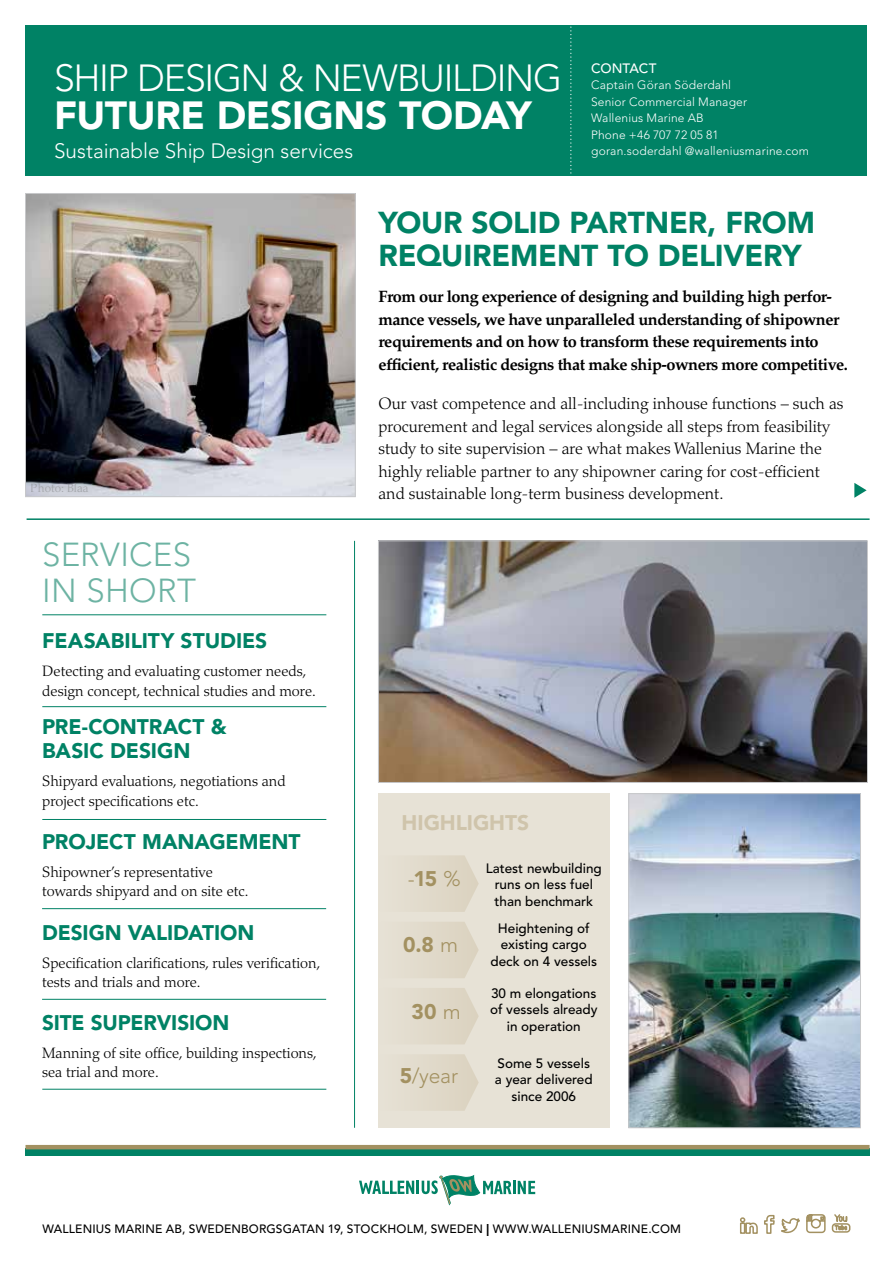
<style>
.page{position:relative;width:893px;height:1263px;background:#fff}
.page>*{position:absolute;margin:0;border:0;box-sizing:border-box;transform-origin:0 0}
.t1{font:900 39px "Avenir LT Std";letter-spacing:-.01em;color:#fff}
.t2{font:300 37.5px "Avenir LT Std";letter-spacing:-.035em;color:#fff}
.t3{font:300 33px/36px "Avenir LT Std";letter-spacing:.01em;color:#6db3a3}
.t4{font:900 30px/33px "Avenir LT Std";letter-spacing:-.005em;color:#008265}
.t5{font:300 21.15px "Avenir LT Std";color:#a39161}
.t6{font:900 21.15px "Avenir LT Std";color:#a39161}
.t7{font:900 21px/24px "Avenir LT Std";letter-spacing:-.005em;color:#008265}
.t8{font:900 21px "Avenir LT Std";letter-spacing:-.005em;color:#cfc4ab}
.t9{font:300 20.7px "Avenir LT Std";color:#fff}
.t10{font:300 16.5px/22.5px "Palatino LT Std";color:#000}
.t11{font:700 16.5px/22.5px "Palatino LT Std";letter-spacing:-.03em;color:#000}
.t12{font:300 15px/19.5px "Palatino LT Std";color:#000}
.t13{font:500 13.5px/16.2px "Avenir LT Std";color:#000;text-align:center}
.t14{font:500 13.5px "Avenir LT Std";color:#fff}
.t15{font:300 12px/16.5px "Avenir LT Std";letter-spacing:.015em;color:#fff}
.t16{font:500 12px "Avenir LT Std";letter-spacing:.015em;color:#000}
.t17{font:300 12px "Palatino LT Std";color:#8f9194}
.s1{font-weight:900}
.s2{font-weight:300}
</style>
<div class="page">
<img style="left:27px;top:195px;width:326px;height:300px">
<div style="left:25px;top:193px;width:330px;height:304px;border:1px solid #c7c8ca"></div>
<img style="left:631px;top:795px;width:228px;height:331px">
<div style="left:629px;top:793px;width:232px;height:335px;border:1px solid #c7c8ca"></div>
<div style="left:26px;top:26px;width:841px;height:150px;background:#008265"></div>
<img style="left:380px;top:543px;width:486px;height:238px">
<div style="left:378px;top:541px;width:490px;height:242px;border:1px solid #c7c8ca"></div>
<hr style="left:42px;top:819px;width:284px;height:1px;background:#008265">
<hr style="left:42px;top:706px;width:284px;height:1px;background:#008265">
<hr style="left:42px;top:614px;width:284px;height:1px;background:#008265">
<hr style="left:27px;top:518px;width:843px;height:2px;background:#008265">
<hr style="left:354px;top:541px;width:1px;height:587px;background:#008265">
<svg style="left:854px;top:483px;width:13px;height:15px"></svg>
<svg style="left:570px;top:25px;width:2px;height:149px"></svg>
<svg style="left:26px;top:1149px;width:844px;height:7px;background:#098264"></svg>
<hr style="left:26px;top:1145px;width:844px;height:4px;background:#a39161">
<div style="left:378px;top:794px;width:232px;height:334px;background:#e7e2d6"></div>
<svg style="left:423px;top:855px;width:56px;height:57px"></svg>
<svg style="left:423px;top:988px;width:56px;height:56px"></svg>
<svg style="left:423px;top:922px;width:56px;height:56px"></svg>
<svg style="left:423px;top:1054px;width:56px;height:57px"></svg>
<svg style="left:359px;top:1175px;width:176px;height:30px"></svg>
<hr style="left:42px;top:908px;width:284px;height:1px;background:#008265">
<hr style="left:42px;top:999px;width:284px;height:1px;background:#008265">
<hr style="left:42px;top:1089px;width:284px;height:1px;background:#008265">
<svg style="left:740px;top:1214px;width:111px;height:20px"></svg>
<h2 class="t2" style="left:54px;top:56px;width:510px">SHIP DESIGN &amp; NEWBUILDING</h2>
<h1 class="t1" style="left:54px;top:92px;width:479px">FUTURE DESIGNS TODAY</h1>
<h3 class="t9" style="left:54px;top:139px;width:301px">Sustainable Ship Design services</h3>
<p class="t14" style="left:591px;top:60px;width:67px">CONTACT</p>
<p class="t15" style="left:591px;top:77px;width:219px">Captain Göran Söderdahl<br>Senior Commercial Manager<br>Wallenius Marine AB<br>Phone +46 707 72 05 81 goran.soderdahl @walleniusmarine.com</p>
<p class="t17" style="left:31px;top:481px;width:59px">Photo: Blaa</p>
<h3 class="t3" style="left:42px;top:536px;width:155px">SERVICES<br>IN SHORT</h3>
<h3 class="t7" style="left:42px;top:629px;width:227px">FEASABILITY STUDIES</h3>
<p class="t12" style="left:42px;top:662px;width:275px">Detecting and evaluating customer needs, design concept, technical studies and more.</p>
<h3 class="t7" style="left:42px;top:715px;width:186px">PRE-CONTRACT &amp;<br>BASIC DESIGN</h3>
<p class="t12" style="left:42px;top:772px;width:245px">Shipyard evaluations, negotiations and project specifications etc.</p>
<h3 class="t7" style="left:42px;top:829px;width:260px">PROJECT MANAGEMENT</h3>
<p class="t12" style="left:42px;top:862px;width:208px">Shipowner’s representative towards shipyard and on site etc.</p>
<h3 class="t7" style="left:42px;top:920px;width:214px">DESIGN VALIDATION</h3>
<p class="t12" style="left:42px;top:953px;width:280px">Specification clarifications, rules verification, tests and trials and more.</p>
<h3 class="t7" style="left:42px;top:1010px;width:189px">SITE SUPERVISION</h3>
<p class="t12" style="left:42px;top:1043px;width:276px">Manning of site office, building inspections, sea trial and more.</p>
<h3 class="t4" style="left:378px;top:206px;width:438px">YOUR SOLID PARTNER, FROM<br>REQUIREMENT TO DELIVERY</h3>
<p class="t11" style="left:378px;top:285px;width:471px">From our long experience of designing and building high perfor&shy;mance vessels, we have unparalleled understanding of shipowner requirements and on how to transform these requirements into efficient, realistic designs that make ship-owners more competitive.</p>
<p class="t10" style="left:378px;top:393px;width:467px">Our vast competence and all-including inhouse functions – such as procurement and legal services alongside all steps from feasibility study to site supervision – are what makes Wallenius Marine the highly reliable partner to any shipowner caring for cost-efficient and sustainable long-term business development.</p>
<h3 class="t8" style="left:402px;top:810px;width:129px">HIGHLIGHTS</h3>
<h3 class="t5" style="left:408px;top:866px;width:54px">-<span class="s1">15</span> %</h3>
<h3 class="t6" style="left:403px;top:931px;width:56px">0.8 <span class="s2">m</span></h3>
<h3 class="t6" style="left:412px;top:998px;width:51px">30 <span class="s2">m</span></h3>
<h3 class="t5" style="left:400px;top:1063px;width:60px"><span class="s1">5</span>/year</h3>
<p class="t13" style="left:486px;top:861px;width:117px">Latest newbuilding runs on less fuel than benchmark</p>
<p class="t13" style="left:490px;top:921px;width:108px">Heightening of existing cargo deck on 4 vessels</p>
<p class="t13" style="left:490px;top:986px;width:109px">30 m elongations of vessels already in operation</p>
<p class="t13" style="left:495px;top:1056px;width:99px">Some 5 vessels a year delivered since 2006</p>
<p class="t16" style="left:43px;top:1222px;width:640px">WALLENIUS MARINE AB, SWEDENBORGSGATAN 19, STOCKHOLM, SWEDEN <span class="s1">|</span> WWW.WALLENIUSMARINE.COM</p>
</div>
